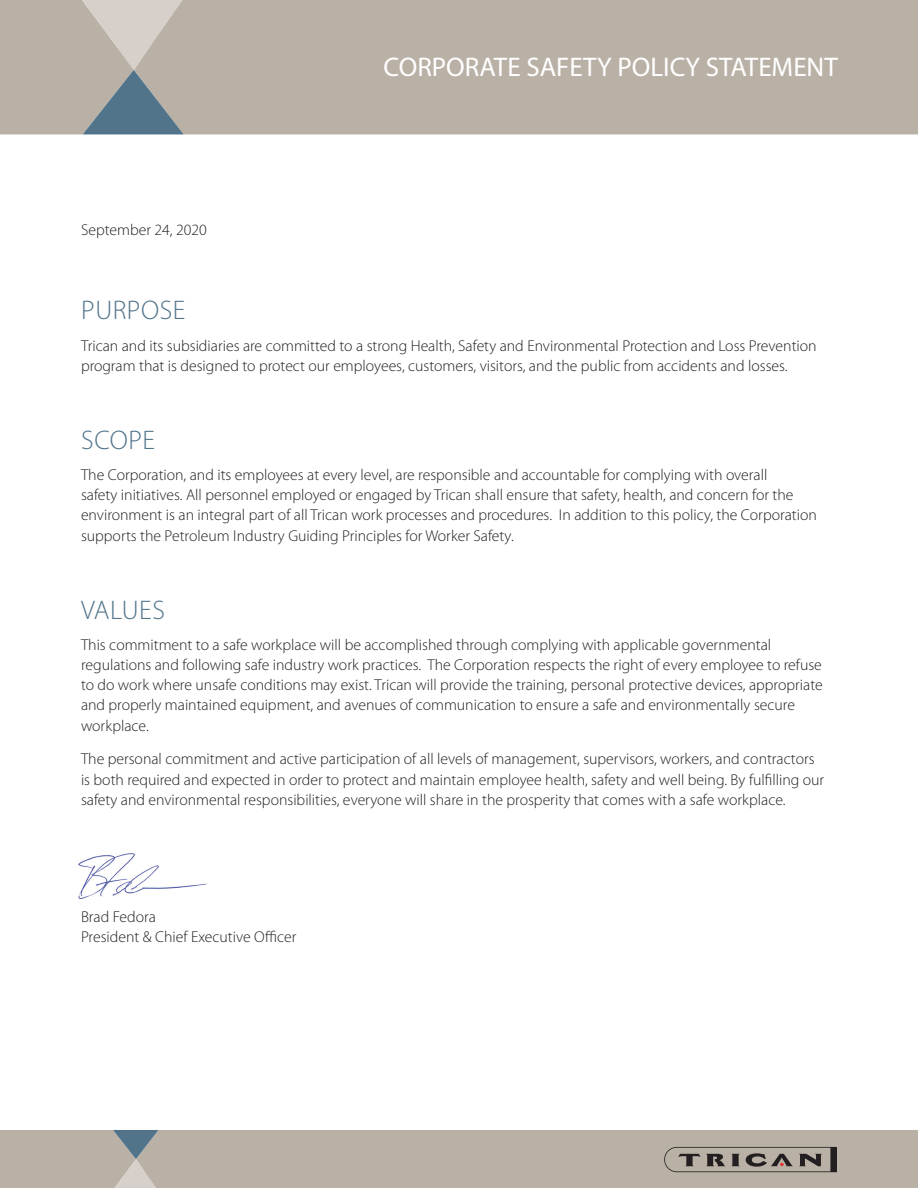
<style>
.page{position:relative;width:918px;height:1188px;background:#fff}
.page>*{position:absolute;margin:0;border:0;box-sizing:border-box;transform-origin:0 0}
.t1{font:27px "Myriad Pro";color:#fff}
.t2{font:300 27px "Myriad Pro";letter-spacing:.02em;color:#51748b}
.t3{font:300 15.75px/20.2px "Myriad Pro";color:#231f20}
</style>
<div class="page">
<div style="left:184px;top:0;width:734px;height:134px;background:#bab1a6"></div>
<svg style="left:0;top:0;width:184px;height:134px"></svg>
<div style="left:158px;top:1130px;width:760px;height:58px;background:#bab1a6"></div>
<svg style="left:0;top:1130px;width:158px;height:58px"></svg>
<img style="left:79px;top:854px;width:128px;height:44px">
<svg style="left:664px;top:1147px;width:173px;height:25px"></svg>
<p class="t3" style="left:81px;top:220px;width:127px">September 24, 2020</p>
<h1 class="t1" style="left:384px;top:50px;width:456px">CORPORATE SAFETY POLICY STATEMENT</h1>
<h1 class="t2" style="left:81px;top:296px;width:106px">PURPOSE</h1>
<p class="t3" style="left:81px;top:335px;width:737px">Trican and its subsidiaries are committed to a strong Health, Safety and Environmental Protection and Loss Prevention program that is designed to protect our employees, customers, visitors, and the public from accidents and losses.</p>
<h1 class="t2" style="left:81px;top:425px;width:75px">SCOPE</h1>
<p class="t3" style="left:81px;top:465px;width:737px">The Corporation, and its employees at every level, are responsible and accountable for complying with overall<br>safety initiatives. All personnel employed or engaged by Trican shall ensure that safety, health, and concern for the environment is an integral part of all Trican work processes and procedures. In addition to this policy, the Corporation supports the Petroleum Industry Guiding Principles for Worker Safety.</p>
<h1 class="t2" style="left:81px;top:595px;width:85px">VALUES</h1>
<p class="t3" style="left:81px;top:635px;width:743px">This commitment to a safe workplace will be accomplished through complying with applicable governmental regulations and following safe industry work practices. The Corporation respects the right of every employee to refuse to do work where unsafe conditions may exist. Trican will provide the training, personal protective devices, appropriate and properly maintained equipment, and avenues of communication to ensure a safe and environmentally secure workplace.</p>
<p class="t3" style="left:81px;top:749px;width:745px">The personal commitment and active participation of all levels of management, supervisors, workers, and contractors is both required and expected in order to protect and maintain employee health, safety and well being. By fulfilling our safety and environmental responsibilities, everyone will share in the prosperity that comes with a safe workplace.</p>
<p class="t3" style="left:81px;top:907px;width:217px">Brad Fedora<br>President &amp; Chief Executive Officer</p>
</div>
